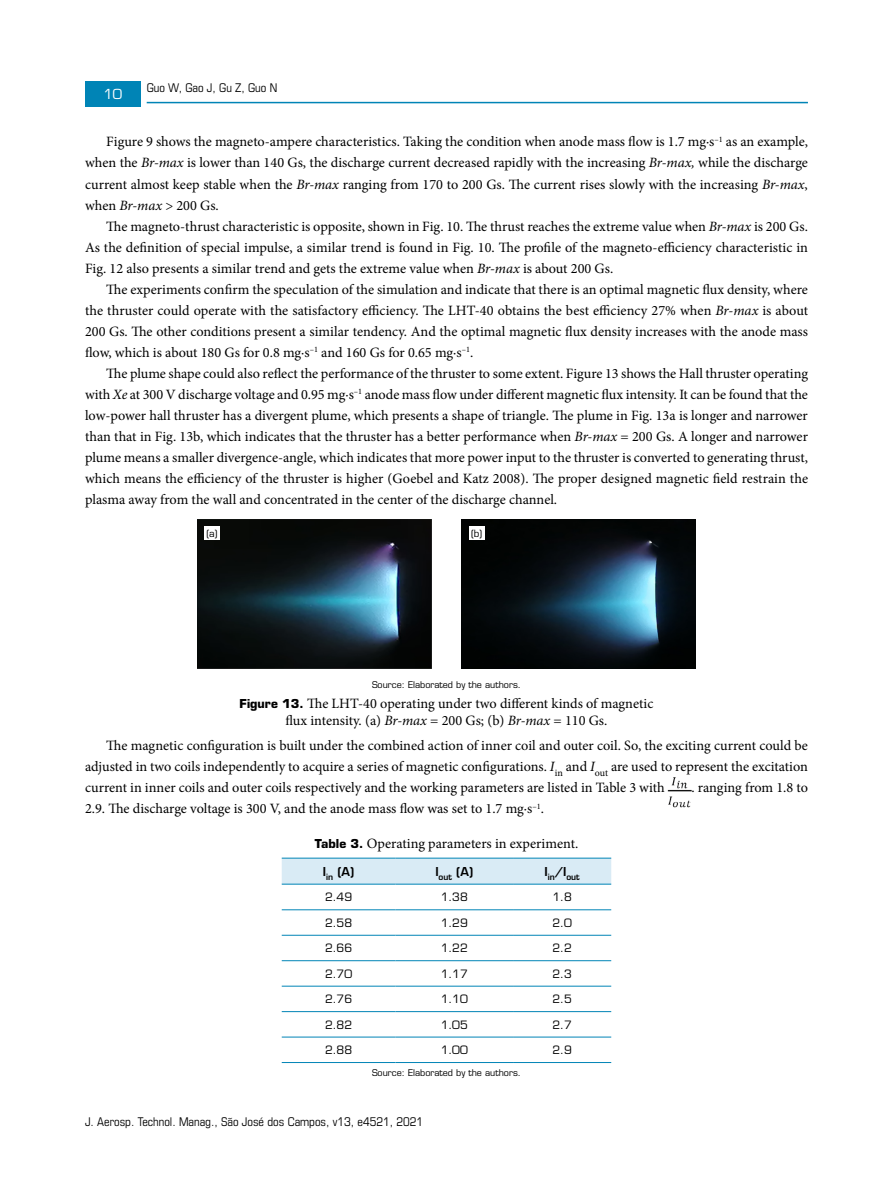
<style>
.page{position:relative;width:893px;height:1191px;background:#fff}
.page>*{position:absolute;margin:0;border:0;box-sizing:border-box;transform-origin:0 0}
.t1{font:14.25px/21px "Minion Pro";color:#000;text-align:justify}
.t2{font:13.5px "Eurostile LT Std";color:#fff}
.t3{font:condensed 12px "Eurostile LT Std";color:#000}
.t4{font:600 12px "Eurostile LT Std";color:#000}
.t5{font:11.25px "Eurostile LT Std";color:#000}
.t6{font:9.75px "Eurostile LT Std";color:#000}
.t7{font:9px "Eurostile LT Std";color:#000}
.t8{font:600 8.4px "Eurostile LT Std";color:#000}
.s1{font-style:italic}
.s2{font-family:"Eurostile LT Std";font-weight:700;font-size:12px}
</style>
<div class="page">
<hr style="left:147px;top:102px;width:661px;height:1px;background:#0084b6">
<div style="left:85px;top:81px;width:55px;height:25px;background:#0084b6"></div>
<img style="left:197px;top:519px;width:235px;height:149px">
<img style="left:461px;top:519px;width:235px;height:149px">
<div style="left:204px;top:527px;width:16px;height:13px;background:#fff"></div>
<div style="left:469px;top:527px;width:15px;height:13px;background:#fff"></div>
<img style="left:668px;top:777px;width:23px;height:31px">
<div style="left:282px;top:858px;width:329px;height:25px;background:#d9ebf5"></div>
<hr style="left:282px;top:857px;width:113px;height:1px;background:#0084b6">
<hr style="left:395px;top:857px;width:118px;height:1px;background:#0084b6">
<hr style="left:513px;top:857px;width:98px;height:1px;background:#0084b6">
<hr style="left:282px;top:883px;width:113px;height:1px;background:#0084b6">
<hr style="left:395px;top:883px;width:118px;height:1px;background:#0084b6">
<hr style="left:513px;top:883px;width:98px;height:1px;background:#0084b6">
<hr style="left:282px;top:909px;width:113px;height:1px;background:#0084b6">
<hr style="left:395px;top:909px;width:118px;height:1px;background:#0084b6">
<hr style="left:513px;top:909px;width:98px;height:1px;background:#0084b6">
<hr style="left:282px;top:935px;width:113px;height:1px;background:#0084b6">
<hr style="left:395px;top:935px;width:118px;height:1px;background:#0084b6">
<hr style="left:513px;top:935px;width:98px;height:1px;background:#0084b6">
<hr style="left:282px;top:960px;width:113px;height:1px;background:#0084b6">
<hr style="left:395px;top:960px;width:118px;height:1px;background:#0084b6">
<hr style="left:513px;top:960px;width:98px;height:1px;background:#0084b6">
<hr style="left:282px;top:986px;width:113px;height:1px;background:#0084b6">
<hr style="left:395px;top:986px;width:118px;height:1px;background:#0084b6">
<hr style="left:513px;top:986px;width:98px;height:1px;background:#0084b6">
<hr style="left:282px;top:1011px;width:113px;height:1px;background:#0084b6">
<hr style="left:395px;top:1011px;width:118px;height:1px;background:#0084b6">
<hr style="left:513px;top:1011px;width:98px;height:1px;background:#0084b6">
<hr style="left:282px;top:1036px;width:113px;height:1px;background:#0084b6">
<hr style="left:395px;top:1036px;width:118px;height:1px;background:#0084b6">
<hr style="left:513px;top:1036px;width:98px;height:1px;background:#0084b6">
<hr style="left:282px;top:1062px;width:113px;height:1px;background:#0084b6">
<hr style="left:395px;top:1062px;width:118px;height:1px;background:#0084b6">
<hr style="left:513px;top:1062px;width:98px;height:1px;background:#0084b6">
<p class="t3" style="left:147px;top:80px;width:132px">Guo W, Gao J, Gu Z, Guo N</p>
<p class="t2" style="left:103px;top:86px;width:20px">10</p>
<p class="t1" style="left:85px;top:131px;width:724px;text-indent:21px">Figure 9 shows the magneto-ampere characteristics. Taking the condition when anode mass flow is 1.7 mg·s<sup>–1</sup> as an example, when the <span class="s1">Br-max</span> is lower than 140 Gs, the discharge current decreased rapidly with the increasing <span class="s1">Br-max,</span> while the discharge current almost keep stable when the <span class="s1">Br-max</span> ranging from 170 to 200 Gs. The current rises slowly with the increasing <span class="s1">Br-max</span>, when <span class="s1">Br-max</span> &gt; 200 Gs.</p>
<p class="t1" style="left:85px;top:215px;width:724px;text-indent:21px">The magneto-thrust characteristic is opposite, shown in Fig. 10. The thrust reaches the extreme value when <span class="s1">Br-max</span> is 200 Gs.<br>As the definition of special impulse, a similar trend is found in Fig. 10. The profile of the magneto-efficiency characteristic in Fig. 12 also presents a similar trend and gets the extreme value when <span class="s1">Br-max</span> is about 200 Gs.</p>
<p class="t1" style="left:85px;top:278px;width:725px;text-indent:21px">The experiments confirm the speculation of the simulation and indicate that there is an optimal magnetic flux density, where the thruster could operate with the satisfactory efficiency. The LHT-40 obtains the best efficiency 27% when <span class="s1">Br-max</span> is about 200 Gs. The other conditions present a similar tendency. And the optimal magnetic flux density increases with the anode mass flow, which is about 180 Gs for 0.8 mg·s<sup>–1</sup> and 160 Gs for 0.65 mg·s<sup>–1</sup>.</p>
<p class="t1" style="left:85px;top:362px;width:724px;text-indent:21px">The plume shape could also reflect the performance of the thruster to some extent. Figure 13 shows the Hall thruster operating with <span class="s1">Xe</span> at 300 V discharge voltage and 0.95 mg·s<sup>–1</sup> anode mass flow under different magnetic flux intensity. It can be found that the low-power hall thruster has a divergent plume, which presents a shape of triangle. The plume in Fig. 13a is longer and narrower than that in Fig. 13b, which indicates that the thruster has a better performance when <span class="s1">Br-max</span> = 200 Gs. A longer and narrower plume means a smaller divergence-angle, which indicates that more power input to the thruster is converted to generating thrust, which means the efficiency of the thruster is higher (Goebel and Katz 2008). The proper designed magnetic field restrain the plasma away from the wall and concentrated in the center of the discharge channel.</p>
<p class="t6" style="left:206px;top:527px;width:13px">(a)</p>
<p class="t6" style="left:471px;top:527px;width:13px">(b)</p>
<p class="t7" style="left:372px;top:679px;width:150px">Source: Elaborated by the authors.</p>
<p class="t1" style="left:240px;top:695px;width:415px;line-height:16.5px;text-align:center"><span class="s2">Figure 13.</span> The LHT-40 operating under two different kinds of magnetic flux intensity. (a) <span class="s1">Br-max</span> = 200 Gs; (b) <span class="s1">Br-max</span> = 110 Gs.</p>
<p class="t1" style="left:85px;top:735px;width:724px;text-indent:21px">The magnetic configuration is built under the combined action of inner coil and outer coil. So, the exciting current could be adjusted in two coils independently to acquire a series of magnetic configurations. <span class="s1">I</span><sub>in</sub> and <span class="s1">I</span><sub>out</sub> are used to represent the excitation current in inner coils and outer coils respectively and the working parameters are listed in Table 3 with</p>
<p class="t1" style="left:691px;top:777px;width:118px">. ranging from 1.8 to</p>
<p class="t1" style="left:85px;top:798px;width:460px">2.9. The discharge voltage is 300 V, and the anode mass flow was set to 1.7 mg·s<sup>–1</sup>.</p>
<p class="t1" style="left:315px;top:832px;width:265px"><span class="s2">Table 3.</span> Operating parameters in experiment.</p>
<p class="t4" style="left:323px;top:863px;width:33px">I<sub>in</sub> (A)</p>
<p class="t4" style="left:435px;top:863px;width:39px">I<sub>out</sub> (A)</p>
<p class="t8" style="left:544px;top:871px;width:37px"><sup>I</sup>in<sup>/I</sup>out</p>
<p class="t5" style="left:325px;top:890px;width:29px">2.49</p>
<p class="t5" style="left:441px;top:890px;width:29px">1.38</p>
<p class="t5" style="left:552px;top:890px;width:21px">1.8</p>
<p class="t5" style="left:325px;top:916px;width:29px">2.58</p>
<p class="t5" style="left:441px;top:916px;width:29px">1.29</p>
<p class="t5" style="left:552px;top:916px;width:21px">2.0</p>
<p class="t5" style="left:325px;top:941px;width:29px">2.66</p>
<p class="t5" style="left:441px;top:941px;width:29px">1.22</p>
<p class="t5" style="left:552px;top:941px;width:21px">2.2</p>
<p class="t5" style="left:325px;top:966px;width:29px">2.70</p>
<p class="t5" style="left:441px;top:966px;width:29px">1.17</p>
<p class="t5" style="left:552px;top:966px;width:21px">2.3</p>
<p class="t5" style="left:325px;top:992px;width:29px">2.76</p>
<p class="t5" style="left:441px;top:992px;width:29px">1.10</p>
<p class="t5" style="left:552px;top:992px;width:21px">2.5</p>
<p class="t5" style="left:325px;top:1017px;width:29px">2.82</p>
<p class="t5" style="left:441px;top:1017px;width:29px">1.05</p>
<p class="t5" style="left:552px;top:1017px;width:21px">2.7</p>
<p class="t5" style="left:325px;top:1043px;width:29px">2.88</p>
<p class="t5" style="left:441px;top:1043px;width:29px">1.00</p>
<p class="t5" style="left:552px;top:1043px;width:21px">2.9</p>
<p class="t7" style="left:372px;top:1067px;width:150px">Source: Elaborated by the authors.</p>
<p class="t3" style="left:85px;top:1114px;width:340px">J. Aerosp. Technol. Manag., São José dos Campos, v13, e4521, 2021</p>
</div>
